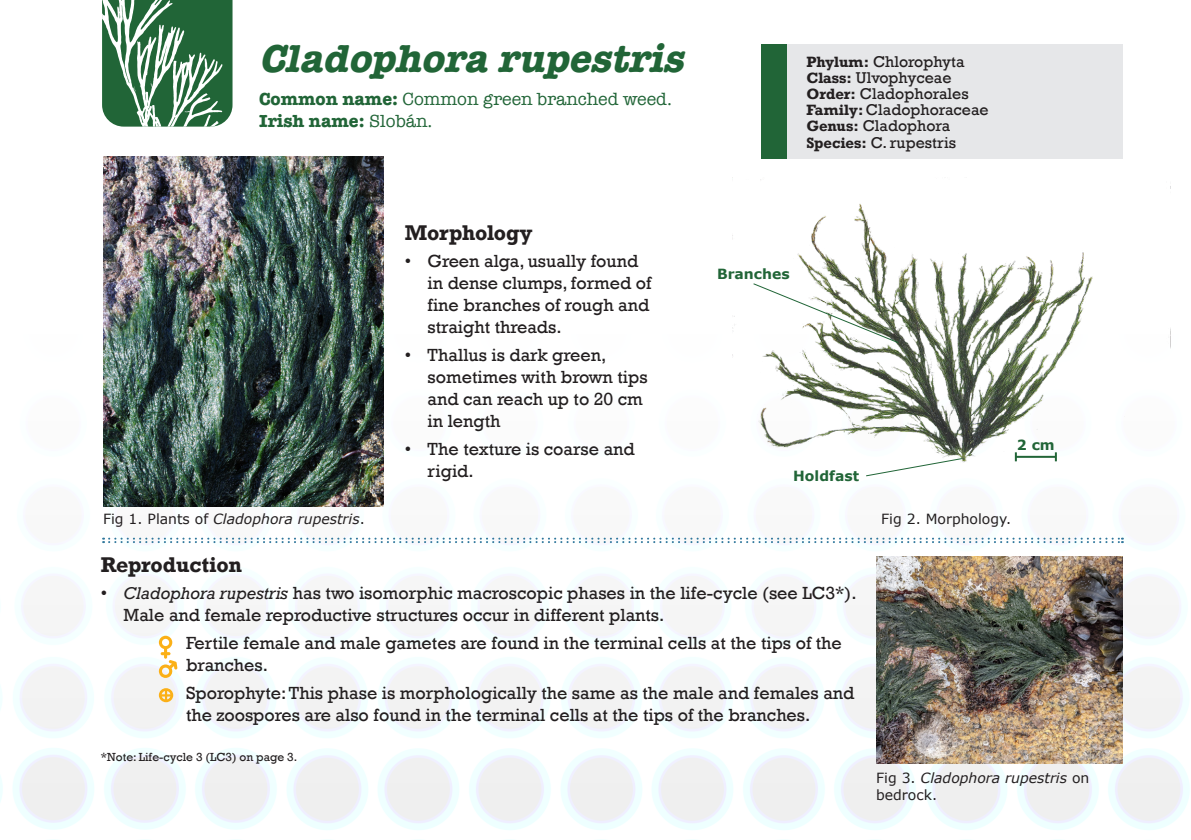
<style>
.page{position:relative;width:1191px;height:840px;background:#fff}
.page>*{position:absolute;margin:0;border:0;box-sizing:border-box;transform-origin:0 0}
.Nombre_científico{font:italic 700 40px "American Typewriter";color:#216537}
.Título_sección{font:700 20px "Rockwell";letter-spacing:-.015em;color:#231f20}
.Texto_descripción{font:18px/22px "Rockwell";color:#231f20}
.Nombre_común{font:18px "American Typewriter";color:#216537}
.Nombre_común-2{font:700 18px "American Typewriter";color:#216537}
.Texto_descripción-2{font:16px "Rockwell";color:#231f20}
.t1{font:italic 14px/16.8px "Verdana";color:#231f20}
.Carac__verdes{font:700 14px "Verdana";color:#216537}
.t2{font:14px "Verdana";color:#231f20}
.t3{font:12px "Rockwell";color:#231f20}
.s1{font-weight:700}
.s2{font-weight:400}
.s3{font-weight:700;font-size:14px}
.s4{font-style:normal}
.s5{font-style:italic;font-size:16px}
</style>
<div class="page">
<img style="left:0;top:300px;width:1190px;height:530px">
<div style="left:761px;top:45px;width:26px;height:114px;background:#216537"></div>
<div style="left:787px;top:45px;width:336px;height:114px;background:#e6e7e9"></div>
<svg style="left:102px;top:0;width:130px;height:126px"></svg>
<img style="left:103px;top:157px;width:280px;height:349px">
<img style="left:876px;top:556px;width:247px;height:207px">
<svg style="left:159px;top:635px;width:18px;height:42px"></svg>
<svg style="left:103px;top:537px;width:1020px;height:5px"></svg>
<img style="left:732px;top:177px;width:438px;height:297px">
<hr style="left:1015px;top:455px;width:40px;height:2px;background:#216537">
<svg style="left:1054px;top:452px;width:2px;height:9px"></svg>
<svg style="left:1014px;top:452px;width:2px;height:9px"></svg>
<svg style="left:752px;top:282px;width:147px;height:62px"></svg>
<svg style="left:865px;top:457px;width:98px;height:19px"></svg>
<div style="left:159px;top:687px;width:14px;height:14px;border:3px solid #fbb017;border-radius:50%"></div>
<svg style="left:160px;top:688px;width:12px;height:13px"></svg>
<p class="Nombre_científico" style="left:259px;top:24px;width:439px">Cladophorarupestris</p>
<p class="Nombre_común" style="left:259px;top:85px;width:414px"><span class="s1">Common name:</span> Common green branched weed.</p>
<p class="Nombre_común-2" style="left:259px;top:105px;width:175px">Irish name: <span class="s2">Slobán.</span></p>
<p class="Texto_descripción-2" style="left:806px;top:53px;width:159px"><span class="s3">Phylum:</span> Chlorophyta</p>
<p class="Texto_descripción-2" style="left:806px;top:69px;width:147px"><span class="s3">Class:</span> Ulvophyceae</p>
<p class="Texto_descripción-2" style="left:806px;top:85px;width:164px"><span class="s3">Order:</span> Cladophorales</p>
<p class="Texto_descripción-2" style="left:806px;top:101px;width:184px"><span class="s3">Family:</span> Cladophoraceae</p>
<p class="Texto_descripción-2" style="left:806px;top:117px;width:145px"><span class="s3">Genus:</span> Cladophora</p>
<p class="Texto_descripción-2" style="left:806px;top:133px;width:151px"><span class="s3">Species:</span> C. rupestris</p>
<p class="Título_sección" style="left:405px;top:219px;width:129px">Morphology</p>
<p class="Texto_descripción" style="left:427px;top:250px;width:225px;text-indent:-23px">• Green alga, usually found in dense clumps, formed of fine branches of rough and straight threads.</p>
<p class="Texto_descripción" style="left:427px;top:344px;width:221px;text-indent:-23px">• Thallus is dark green, sometimes with brown tips and can reach up to 20 cm in length</p>
<p class="Texto_descripción" style="left:427px;top:438px;width:209px;text-indent:-23px">• The texture is coarse and rigid.</p>
<p class="Carac__verdes" style="left:717px;top:264px;width:74px">Branches</p>
<p class="Carac__verdes" style="left:793px;top:467px;width:67px">Holdfast</p>
<p class="Carac__verdes" style="left:1017px;top:435px;width:39px">2 cm</p>
<p class="t1" style="left:103px;top:510px;width:263px"><span class="s4">Fig 1. Plants of</span> Cladophora rupestris<span class="s4">.</span></p>
<p class="t2" style="left:881px;top:509px;width:131px">Fig 2. Morphology.</p>
<p class="Título_sección" style="left:101px;top:551px;width:143px">Reproduction</p>
<p class="Texto_descripción" style="left:124px;top:582px;width:734px;text-indent:-23px">• <span class="s5">Cladophora rupestris</span> has two isomorphic macroscopic phases in the life-cycle (see LC3*).<br>Male and female reproductive structures occur in different plants.</p>
<p class="Texto_descripción" style="left:186px;top:632px;width:657px">Fertile female and male gametes are found in the terminal cells at the tips of the branches.</p>
<p class="Texto_descripción" style="left:186px;top:681px;width:670px">Sporophyte: This phase is morphologically the same as the male and females and the zoospores are also found in the terminal cells at the tips of the branches.</p>
<p class="t3" style="left:101px;top:749px;width:198px">*Note: Life-cycle 3 (LC3) on page 3.</p>
<p class="t1" style="left:876px;top:769px;width:215px"><span class="s4">Fig 3.</span> Cladophora rupestris <span class="s4">on bedrock.</span></p>
</div>
